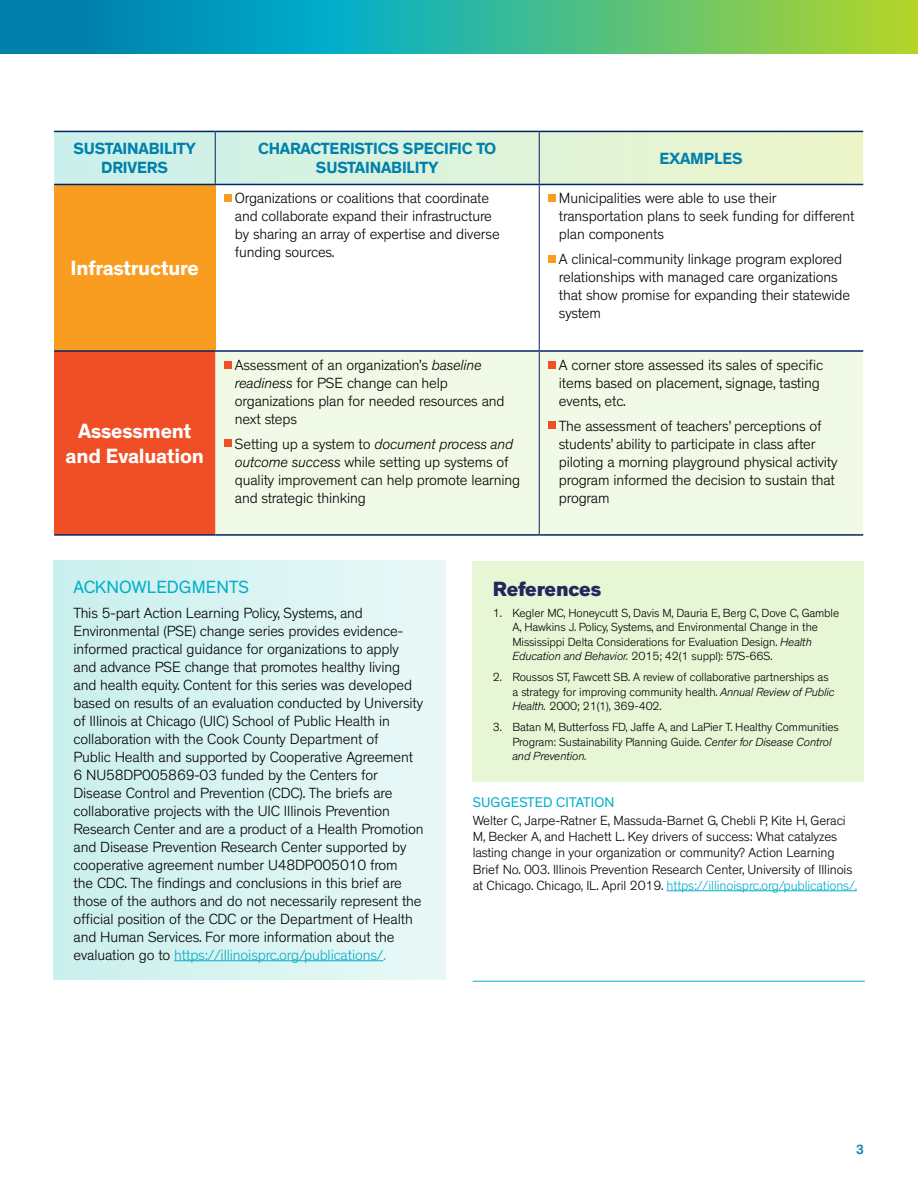
<style>
.page{position:relative;width:918px;height:1188px;background:#fff}
.page>*{position:absolute;margin:0;border:0;box-sizing:border-box;transform-origin:0 0}
.PHASE{font:700 21px/25.2px "Theinhardt";letter-spacing:-.01em;color:#fff;text-align:center}
.Inset_box_subtitle{font:800 21px "Theinhardt";letter-spacing:-.01em;color:#20285c}
.Inset_Box_SUBTLE_tit{font:18px "Theinhardt";letter-spacing:.005em;color:#00aecb}
.t1{font:700 16.5px/19.8px "Theinhardt";letter-spacing:-.01em;color:#0081ab;text-align:center}
.t2{font:300 15px/18px "Theinhardt";letter-spacing:-.01em;color:#000}
.references{font:14.25px "Theinhardt";letter-spacing:.005em;color:#00aecb}
.t3{font:300 13.5px/16.2px "Theinhardt";letter-spacing:-.01em;color:#000}
.t4{font:500 13.5px "Theinhardt";color:#0081ab}
.References{font:300 12px/14.4px "Theinhardt";letter-spacing:-.01em;color:#000}
.s1{font-style:italic}
.s2{color:#00aecb}
</style>
<div class="page">
<svg style="left:0;top:0;width:918px;height:54px;background:#39b08f"></svg>
<svg style="left:54px;top:132px;width:809px;height:52px;background:#d9f0da"></svg>
<div style="left:54px;top:184px;width:161px;height:167px;background:#f99d20"></div>
<div style="left:54px;top:351px;width:161px;height:184px;background:#f04e25"></div>
<div style="left:215px;top:352px;width:648px;height:182px;background:#f0fae6"></div>
<hr style="left:54px;top:131px;width:161px;height:1px;background:#032366">
<hr style="left:215px;top:131px;width:324px;height:1px;background:#032366">
<hr style="left:539px;top:131px;width:324px;height:1px;background:#032366">
<hr style="left:54px;top:184px;width:161px;height:1px;background:#032366">
<hr style="left:215px;top:184px;width:324px;height:1px;background:#032366">
<hr style="left:539px;top:184px;width:324px;height:1px;background:#032366">
<hr style="left:215px;top:132px;width:1px;height:52px;background:#032366">
<hr style="left:539px;top:132px;width:1px;height:52px;background:#032366">
<hr style="left:539px;top:185px;width:1px;height:165px;background:#032366">
<hr style="left:539px;top:352px;width:1px;height:182px;background:#032366">
<hr style="left:54px;top:350px;width:161px;height:2px;background:#032366">
<hr style="left:215px;top:350px;width:324px;height:2px;background:#032366">
<hr style="left:539px;top:350px;width:324px;height:2px;background:#032366">
<hr style="left:54px;top:534px;width:161px;height:2px;background:#032366">
<hr style="left:215px;top:534px;width:324px;height:2px;background:#032366">
<hr style="left:539px;top:534px;width:324px;height:2px;background:#032366">
<div style="left:224px;top:194px;width:7px;height:8px;background:#f99d20"></div>
<div style="left:548px;top:194px;width:7px;height:8px;background:#f99d20"></div>
<div style="left:548px;top:255px;width:7px;height:8px;background:#f99d20"></div>
<div style="left:224px;top:361px;width:7px;height:7px;background:#f04e25"></div>
<div style="left:224px;top:440px;width:7px;height:7px;background:#f04e25"></div>
<div style="left:548px;top:361px;width:7px;height:7px;background:#f04e25"></div>
<div style="left:548px;top:422px;width:7px;height:7px;background:#f04e25"></div>
<div style="left:53px;top:560px;width:392px;height:420px;background:linear-gradient(to right,#caf0ed,#e9f8f7)"></div>
<hr style="left:174px;top:960px;width:209px;height:1px;background:#00aecb">
<div style="left:473px;top:561px;width:391px;height:220px;background:#e7f7d5"></div>
<hr style="left:667px;top:890px;width:190px;height:1px;background:#00aecb">
<hr style="left:473px;top:981px;width:392px;height:1px;background:#00aecb">
<p class="t1" style="left:73px;top:139px;width:124px">SUSTAINABILITY<br>DRIVERS</p>
<p class="t1" style="left:258px;top:139px;width:240px">CHARACTERISTICS SPECIFIC TO<br>SUSTAINABILITY</p>
<p class="t1" style="left:660px;top:149px;width:85px">EXAMPLES</p>
<p class="PHASE" style="left:71px;top:256px;width:130px">Infrastructure</p>
<p class="PHASE" style="left:66px;top:418px;width:140px">Assessment and Evaluation</p>
<p class="t2" style="left:235px;top:190px;width:266px">Organizations or coalitions that coordinate and collaborate expand their infrastructure by sharing an array of expertise and diverse funding sources.</p>
<p class="t2" style="left:559px;top:190px;width:297px">Municipalities were able to use their transportation plans to seek funding for different plan components</p>
<p class="t2" style="left:559px;top:250px;width:293px">A clinical-community linkage program explored relationships with managed care organizations that show promise for expanding their statewide system</p>
<p class="t2" style="left:235px;top:356px;width:271px">Assessment of an organization’s <span class="s1">baseline readiness</span> for PSE change can help organizations plan for needed resources and next steps</p>
<p class="t2" style="left:235px;top:435px;width:287px">Setting up a system to <span class="s1">document process and outcome success</span> while setting up systems of quality improvement can help promote learning and strategic thinking</p>
<p class="t2" style="left:559px;top:356px;width:266px">A corner store assessed its sales of specific items based on placement, signage, tasting events, etc.</p>
<p class="t2" style="left:559px;top:417px;width:280px">The assessment of teachers’ perceptions of students’ ability to participate in class after piloting a morning playground physical activity program informed the decision to sustain that program</p>
<p class="Inset_Box_SUBTLE_tit" style="left:74px;top:576px;width:177px">ACKNOWLEDGMENTS</p>
<p class="t2" style="left:74px;top:604px;width:352px">This 5-part Action Learning Policy, Systems, and Environmental (PSE) change series provides evidence&shy;informed practical guidance for organizations to apply and advance PSE change that promotes healthy living and health equity. Content for this series was developed based on results of an evaluation conducted by University of Illinois at Chicago (UIC) School of Public Health in collaboration with the Cook County Department of<br>Public Health and supported by Cooperative Agreement 6 NU58DP005869-03 funded by the Centers for Disease Control and Prevention (CDC). The briefs are collaborative projects with the UIC Illinois Prevention Research Center and are a product of a Health Promotion and Disease Prevention Research Center supported by cooperative agreement number U48DP005010 from<br>the CDC. The findings and conclusions in this brief are those of the authors and do not necessarily represent the official position of the CDC or the Department of Health and Human Services. For more information about the evaluation go to <span class="s2">https://illinoisprc.org/publications/.</span></p>
<p class="Inset_box_subtitle" style="left:493px;top:576px;width:110px">References</p>
<p class="References" style="left:512px;top:606px;width:328px;text-indent:-20px">1. Kegler MC, Honeycutt S, Davis M, Dauria E, Berg C, Dove C, Gamble A, Hawkins J. Policy, Systems, and Environmental Change in the Mississippi Delta Considerations for Evaluation Design. <span class="s1">Health Education and Behavior.</span> 2015; 42(1 suppl): 57S-66S.</p>
<p class="References" style="left:512px;top:670px;width:324px;text-indent:-20px">2. Roussos ST, Fawcett SB. A review of collaborative partnerships as a strategy for improving community health. <span class="s1">Annual Review of Public<br>Health.</span> 2000; 21(1), 369-402.</p>
<p class="References" style="left:512px;top:720px;width:328px;text-indent:-20px">3. Batan M, Butterfoss FD, Jaffe A, and LaPier T. Healthy Communities<br>Program: Sustainability Planning Guide. <span class="s1">Center for Disease Control and Prevention.</span></p>
<p class="references" style="left:473px;top:794px;width:143px">SUGGESTED CITATION</p>
<p class="t3" style="left:473px;top:813px;width:386px">Welter C, Jarpe-Ratner E, Massuda-Barnet G, Chebli P, Kite H, Geraci M, Becker A, and Hachett L. Key drivers of success: What catalyzes lasting change in your organization or community? Action Learning Brief No. 003. Illinois Prevention Research Center, University of Illinois at Chicago. Chicago, IL. April 2019. <span class="s2">https://illinoisprc.org/publications/.</span></p>
<p class="t4" style="left:856px;top:1142px;width:9px">3</p>
</div>
